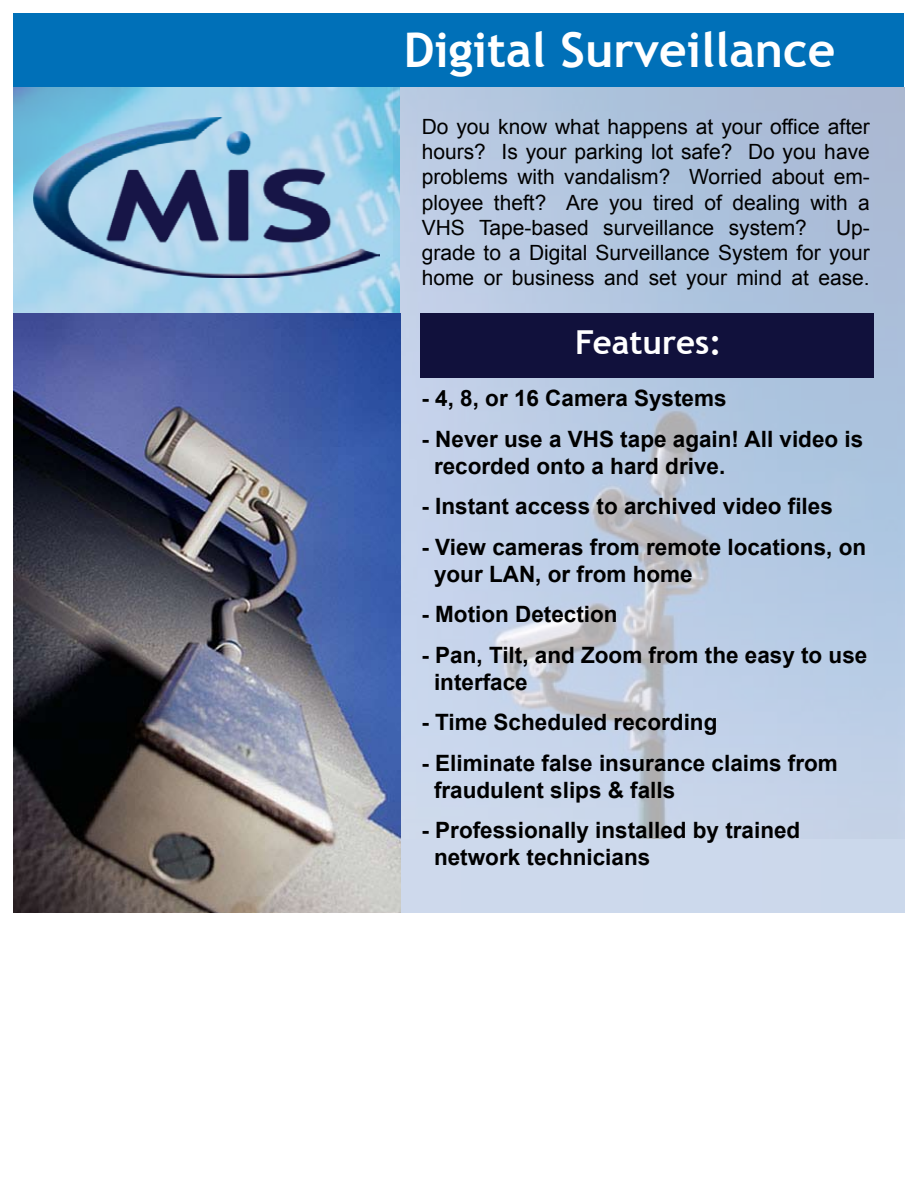
<style>
.page{position:relative;width:918px;height:1188px;background:#fff}
.page>*{position:absolute;margin:0;border:0;box-sizing:border-box;transform-origin:0 0}
.t1{font:700 48px "Trebuchet MS";color:#fff}
.t2{font:700 33px "Trebuchet MS";color:#fff}
.t3{font:700 22.5px/27px "Arial";color:#000}
.t4{font:21px/25.2px "Arial";color:#000;text-align:justify}
</style>
<div class="page">
<div style="left:14px;top:14px;width:890px;height:73px;background:#0070b8"></div>
<div style="left:14px;top:87px;width:890px;height:826px;background:#ccd9ec"></div>
<img style="left:400px;top:87px;width:504px;height:751px">
<img style="left:14px;top:87px;width:386px;height:226px">
<img style="left:33px;top:118px;width:346px;height:160px">
<img style="left:14px;top:313px;width:386px;height:600px">
<div style="left:421px;top:314px;width:453px;height:64px;background:#11113c"></div>
<h1 class="t1" style="left:404px;top:20px;width:433px">Digital Surveillance</h1>
<p class="t4" style="left:422px;top:114px;width:450px">Do you know what happens at your office after hours? Is your parking lot safe? Do you have problems with vandalism? Worried about em&shy;ployee theft? Are you tired of dealing with a VHS Tape-based surveillance system?</p>
<p class="t4" style="left:422px;top:215px;width:450px;text-indent:414px">Up&shy;grade to a Digital Surveillance System for your home or business and set your mind at ease.</p>
<h2 class="t2" style="left:575px;top:321px;width:148px">Features:</h2>
<p class="t3" style="left:422px;top:386px;width:307px">- 4, 8, or 16 Camera Systems</p>
<p class="t3" style="left:434px;top:426px;width:431px;text-indent:-13px">- Never use a VHS tape again! All video is recorded onto a hard drive.</p>
<p class="t3" style="left:422px;top:494px;width:413px">- Instant access to archived video files</p>
<p class="t3" style="left:434px;top:534px;width:434px;text-indent:-13px">- View cameras from remote locations, on your LAN, or from home</p>
<p class="t3" style="left:422px;top:602px;width:198px">- Motion Detection</p>
<p class="t3" style="left:434px;top:642px;width:435px;text-indent:-13px">- Pan, Tilt, and Zoom from the easy to use interface</p>
<p class="t3" style="left:422px;top:710px;width:297px">- Time Scheduled recording</p>
<p class="t3" style="left:434px;top:750px;width:405px;text-indent:-13px">- Eliminate false insurance claims from fraudulent slips &amp; falls</p>
<p class="t3" style="left:434px;top:818px;width:368px;text-indent:-13px">- Professionally installed by trained network technicians</p>
</div>
